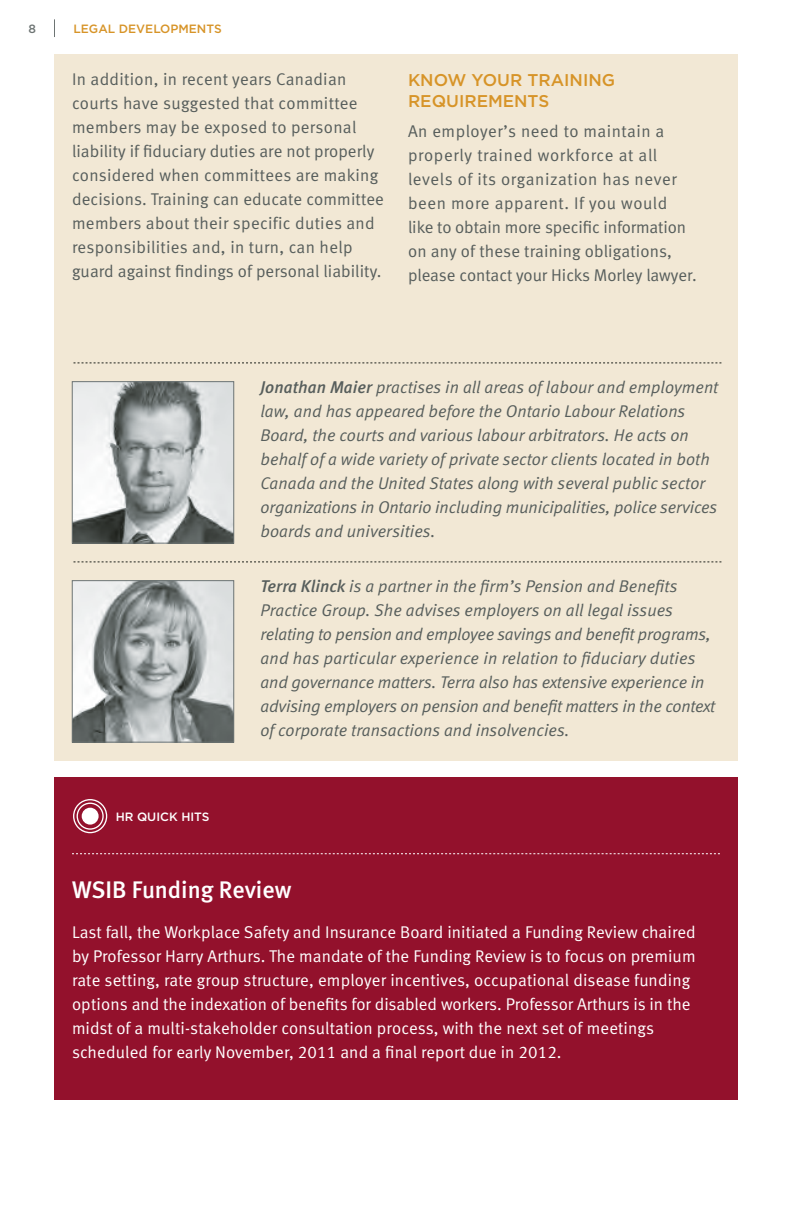
<style>
.page{position:relative;width:792px;height:1224px;background:#fff}
.page>*{position:absolute;margin:0;border:0;box-sizing:border-box;transform-origin:0 0}
.Quick_Hits_headings{font:500 24px "Meta";color:#fff}
.bodytext{font:italic 17px/24px "Meta Normal LF";color:#575e5c}
.bodytext-2{font:17px/24px "Meta Normal LF";letter-spacing:.015em;color:#575e5c}
.quick_hits_body{font:17px/24px "Meta Normal LF";letter-spacing:.005em;color:#fff}
.Subtitle{font:500 17px/20.4px "Gotham";color:#d79428}
.t1{font:500 12px "Gotham";color:#d79428}
.HR_QUICK_HITS{font:500 12px "Gotham";color:#fff}
.t2{font:500 12px "Gotham";color:#6d7473}
.s1{font-family:"Meta Medium LF"}
</style>
<div class="page">
<div style="left:54px;top:54px;width:684px;height:706px;background:#f2e8d5"></div>
<svg style="left:54px;top:19px;width:1px;height:18px"></svg>
<img style="left:74px;top:383px;width:158px;height:158px">
<div style="left:72px;top:381px;width:162px;height:162px;border:1px solid #6d7473"></div>
<img style="left:74px;top:582px;width:158px;height:158px">
<div style="left:72px;top:580px;width:162px;height:162px;border:1px solid #6d7473"></div>
<svg style="left:74px;top:362px;width:648px;height:1px"></svg>
<svg style="left:74px;top:561px;width:648px;height:1px"></svg>
<div style="left:54px;top:777px;width:684px;height:323px;background:#93112c"></div>
<svg style="left:72px;top:853px;width:648px;height:1px"></svg>
<svg style="left:73px;top:799px;width:34px;height:34px"></svg>
<p class="t2" style="left:28px;top:22px;width:9px">8</p>
<p class="t1" style="left:74px;top:22px;width:150px">LEGAL DEVELOPMENTS</p>
<p class="bodytext-2" style="left:72px;top:67px;width:313px">In addition, in recent years Canadian courts have suggested that committee members may be exposed to personal liability if fiduciary duties are not properly considered when committees are making decisions. Training can educate committee members about their specific duties and responsibilities and, in turn, can help guard against findings of personal liability.</p>
<p class="Subtitle" style="left:408px;top:70px;width:209px">KNOW YOUR TRAINING<br>REQUIREMENTS</p>
<p class="bodytext-2" style="left:408px;top:119px;width:290px">An employer’s need to maintain a properly trained workforce at all levels of its organization has never been more apparent. If you would like to obtain more specific information on any of these training obligations, please contact your Hicks Morley lawyer.</p>
<p class="bodytext" style="left:260px;top:375px;width:459px"><span class="s1">Jonathan Maier</span> practises in all areas of labour and employment law, and has appeared before the Ontario Labour Relations Board, the courts and various labour arbitrators. He acts on behalf of a wide variety of private sector clients located in both Canada and the United States along with several public sector organizations in Ontario including municipalities, police services boards and universities.</p>
<p class="HR_QUICK_HITS" style="left:116px;top:810px;width:95px">HR QUICK HITS</p>
<p class="bodytext" style="left:260px;top:574px;width:456px"><span class="s1">Terra Klinck</span> is a partner in the firm’s Pension and Benefits Practice Group. She advises employers on all legal issues relating to pension and employee savings and benefit programs, and has particular experience in relation to fiduciary duties and governance matters. Terra also has extensive experience in advising employers on pension and benefit matters in the context of corporate transactions and insolvencies.</p>
<p class="Quick_Hits_headings" style="left:72px;top:876px;width:221px">WSIB Funding Review</p>
<p class="quick_hits_body" style="left:72px;top:920px;width:625px">Last fall, the Workplace Safety and Insurance Board initiated a Funding Review chaired by Professor Harry Arthurs. The mandate of the Funding Review is to focus on premium rate setting, rate group structure, employer incentives, occupational disease funding options and the indexation of benefits for disabled workers. Professor Arthurs is in the midst of a multi-stakeholder consultation process, with the next set of meetings scheduled for early November, 2011 and a final report due in 2012.</p>
</div>
